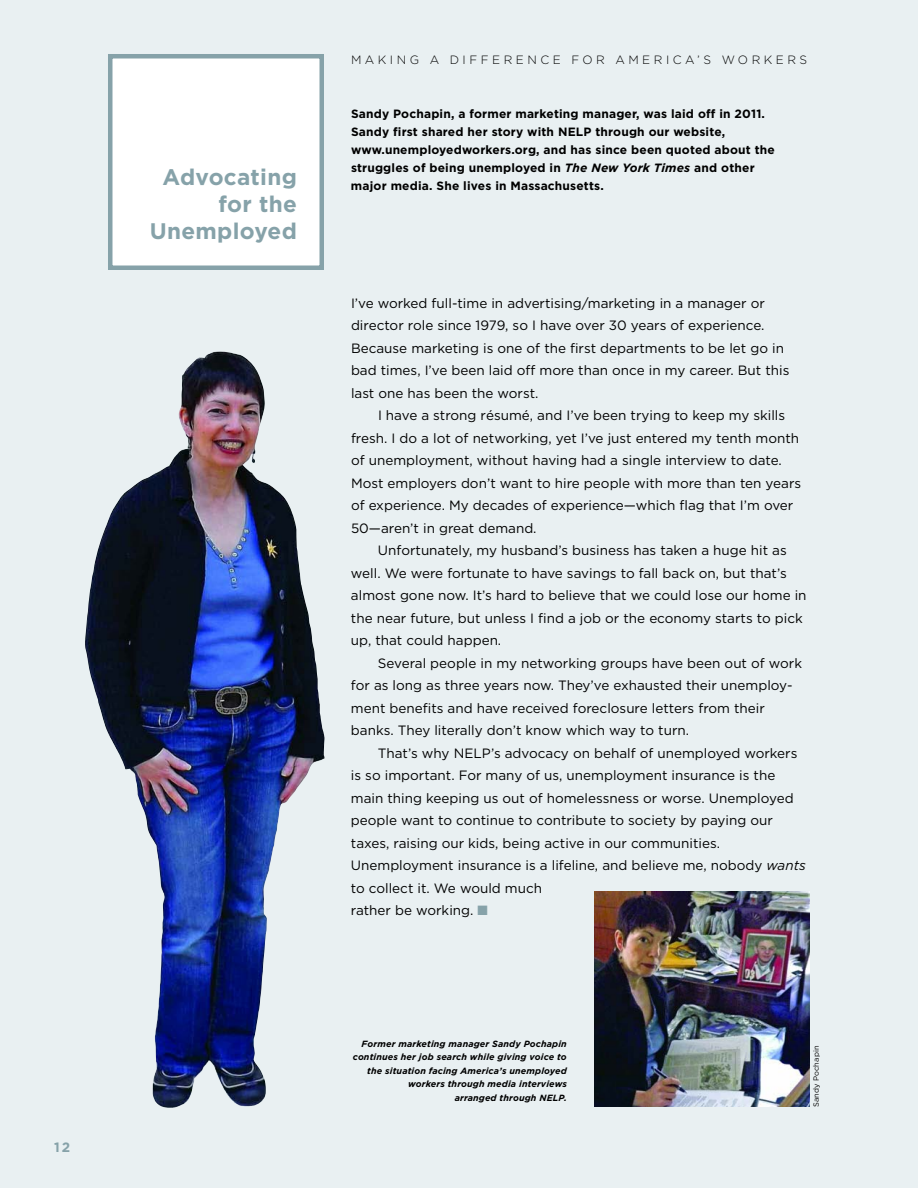
<style>
.page{position:relative;width:918px;height:1188px;background:#e9f0f2}
.page>*{position:absolute;margin:0;border:0;box-sizing:border-box;transform-origin:0 0}
.t1{font:700 22.5px/27px "Gotham";letter-spacing:.015em;color:#86a2a9;text-align:right}
.t2{font:13.5px/22.5px "Gotham";color:#000}
.t3{font:700 13.5px "Gotham";color:#86a2a9}
.t4{font:700 12px/18px "Gotham";letter-spacing:.015em;color:#000}
.t5{font:300 12px "Gotham";letter-spacing:.29em;color:#000}
.t6{font:italic 700 9px/13.5px "Gotham";letter-spacing:.015em;color:#000;text-align:right}
.t7{font:7.5px "Gotham";letter-spacing:.015em;color:#000}
.s1{font-style:italic}
.s2{color:#86a2a9}
</style>
<div class="page">
<img style="left:85px;top:352px;width:239px;height:756px">
<img style="left:594px;top:891px;width:216px;height:216px">
<div style="left:110px;top:56px;width:212px;height:212px;background:#fff"></div>
<div style="left:108px;top:54px;width:216px;height:216px;border:4px solid #86a2a9"></div>
<p class="t3" style="left:54px;top:1139px;width:18px">12</p>
<h1 class="t1" style="left:150px;top:163px;width:149px">Advocating for the<br>Unemployed</h1>
<p class="t5" style="left:351px;top:52px;width:458px">MAKING A DIFFERENCE FOR AMERICA’S WORKERS</p>
<p class="t4" style="left:351px;top:104px;width:425px">Sandy Pochapin, a former marketing manager, was laid off in 2011.<br>Sandy first shared her story with NELP through our website, www.unemployedworkers.org, and has since been quoted about the struggles of being unemployed in <span class="s1">The New York Times</span> and other major media. She lives in Massachusetts.</p>
<p class="t2" style="left:351px;top:292px;width:440px">I’ve worked full-time in advertising/marketing in a manager or director role since 1979, so I have over 30 years of experience.<br>Because marketing is one of the first departments to be let go in bad times, I’ve been laid off more than once in my career. But this last one has been the worst.</p>
<p class="t2" style="left:351px;top:404px;width:452px;text-indent:27px">I have a strong résumé, and I’ve been trying to keep my skills fresh. I do a lot of networking, yet I’ve just entered my tenth month of unemployment, without having had a single interview to date.<br>Most employers don’t want to hire people with more than ten years of experience. My decades of experience—which flag that I’m over 50—aren’t in great demand.</p>
<p class="t2" style="left:351px;top:539px;width:457px;text-indent:27px">Unfortunately, my husband’s business has taken a huge hit as well. We were fortunate to have savings to fall back on, but that’s almost gone now. It’s hard to believe that we could lose our home in the near future, but unless I find a job or the economy starts to pick up, that could happen.</p>
<p class="t2" style="left:351px;top:652px;width:453px;text-indent:27px">Several people in my networking groups have been out of work for as long as three years now. They’ve exhausted their unemploy&shy;ment benefits and have received foreclosure letters from their banks. They literally don’t know which way to turn.</p>
<p class="t2" style="left:351px;top:742px;width:456px;text-indent:27px">That’s why NELP’s advocacy on behalf of unemployed workers is so important. For many of us, unemployment insurance is the main thing keeping us out of homelessness or worse. Unemployed people want to continue to contribute to society by paying our taxes, raising our kids, being active in our communities.<br>Unemployment insurance is a lifeline, and believe me, nobody <span class="s1">wants </span>to collect it. We would much<br>rather be working. <span class="s2">■</span></p>
<p class="t6" style="left:353px;top:1037px;width:215px">Former marketing manager Sandy Pochapin continues her job search while giving voice to the situation facing America’s unemployed workers through media interviews<br>arranged through NELP.</p>
<p class="t7" style="left:812px;top:1107px;width:63px;rotate:-90deg">Sandy Pochapin</p>
</div>
